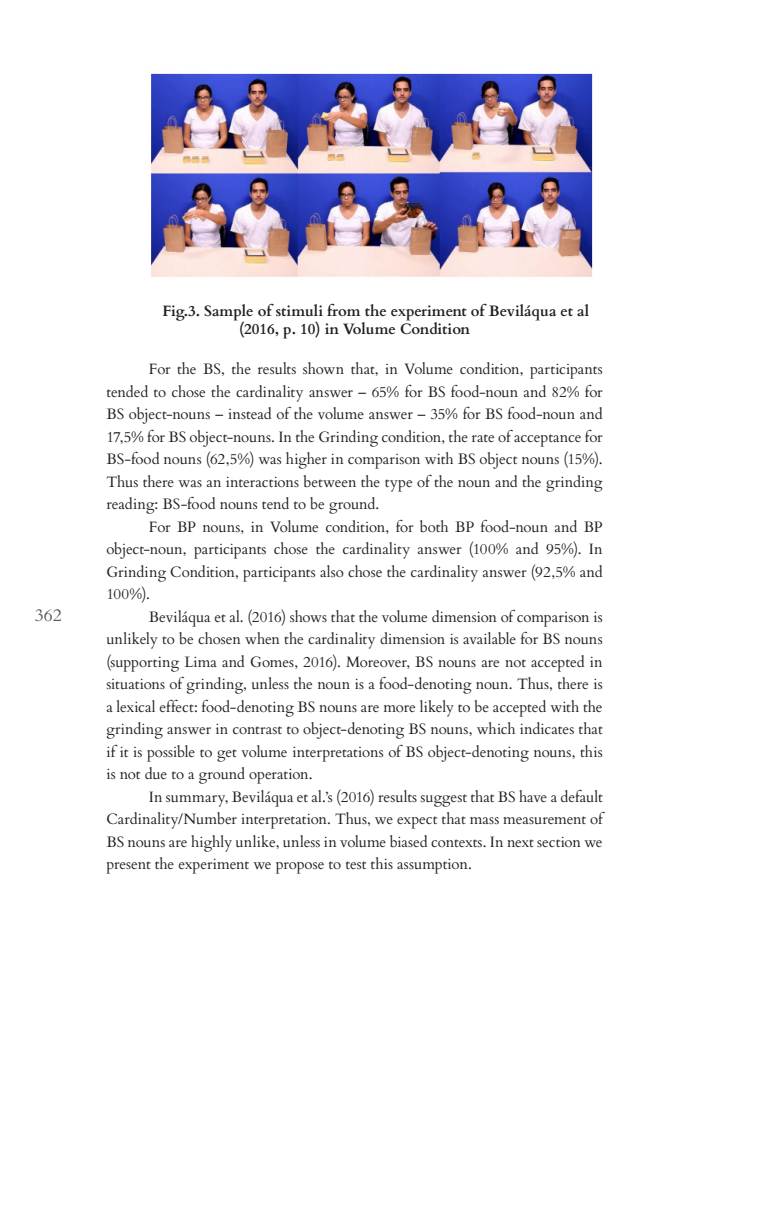
<style>
.page{position:relative;width:780px;height:1205px;background:#fff}
.page>*{position:absolute;margin:0;border:0;box-sizing:border-box;transform-origin:0 0}
.t1{font:17.5px "Cardo";color:#57585a}
.TEXTO{font:15px/22.5px "Cardo";letter-spacing:-.005em;color:#231f20;text-align:justify}
.TEXTO-2{font:700 15px/18px "Cardo";color:#231f20}
</style>
<div class="page">
<img style="left:150px;top:73px;width:443px;height:204px">
<p class="t1" style="left:35px;top:601px;width:28px">362</p>
<p class="TEXTO-2" style="left:239px;top:301px;width:351px;text-indent:-76px">Fig.3. Sample of stimuli from the experiment of Beviláqua et al (2016, p. 10) in Volume Condition</p>
<p class="TEXTO" style="left:106px;top:357px;width:498px;text-indent:43px">For the BS, the results shown that, in Volume condition, participants tended to chose the cardinality answer – 65% for BS food-noun and 82% for BS object-nouns – instead of the volume answer – 35% for BS food-noun and 17,5% for BS object-nouns. In the Grinding condition, the rate of acceptance for BS-food nouns (62,5%) was higher in comparison with BS object nouns (15%).<br>Thus there was an interactions between the type of the noun and the grinding reading: BS-food nouns tend to be ground.</p>
<p class="TEXTO" style="left:106px;top:515px;width:498px;text-indent:43px">For BP nouns, in Volume condition, for both BP food-noun and BP object-noun, participants chose the cardinality answer (100% and 95%). In Grinding Condition, participants also chose the cardinality answer (92,5% and 100%).</p>
<p class="TEXTO" style="left:106px;top:605px;width:498px;text-indent:43px">Beviláqua et al. (2016) shows that the volume dimension of comparison is unlikely to be chosen when the cardinality dimension is available for BS nouns (supporting Lima and Gomes, 2016). Moreover, BS nouns are not accepted in situations of grinding, unless the noun is a food-denoting noun. Thus, there is a lexical effect: food-denoting BS nouns are more likely to be accepted with the grinding answer in contrast to object-denoting BS nouns, which indicates that if it is possible to get volume interpretations of BS object-denoting nouns, this is not due to a ground operation.</p>
<p class="TEXTO" style="left:106px;top:785px;width:498px;text-indent:43px">In summary, Beviláqua et al.’s (2016) results suggest that BS have a default Cardinality/Number interpretation. Thus, we expect that mass measurement of BS nouns are highly unlike, unless in volume biased contexts. In next section we present the experiment we propose to test this assumption.</p>
</div>
